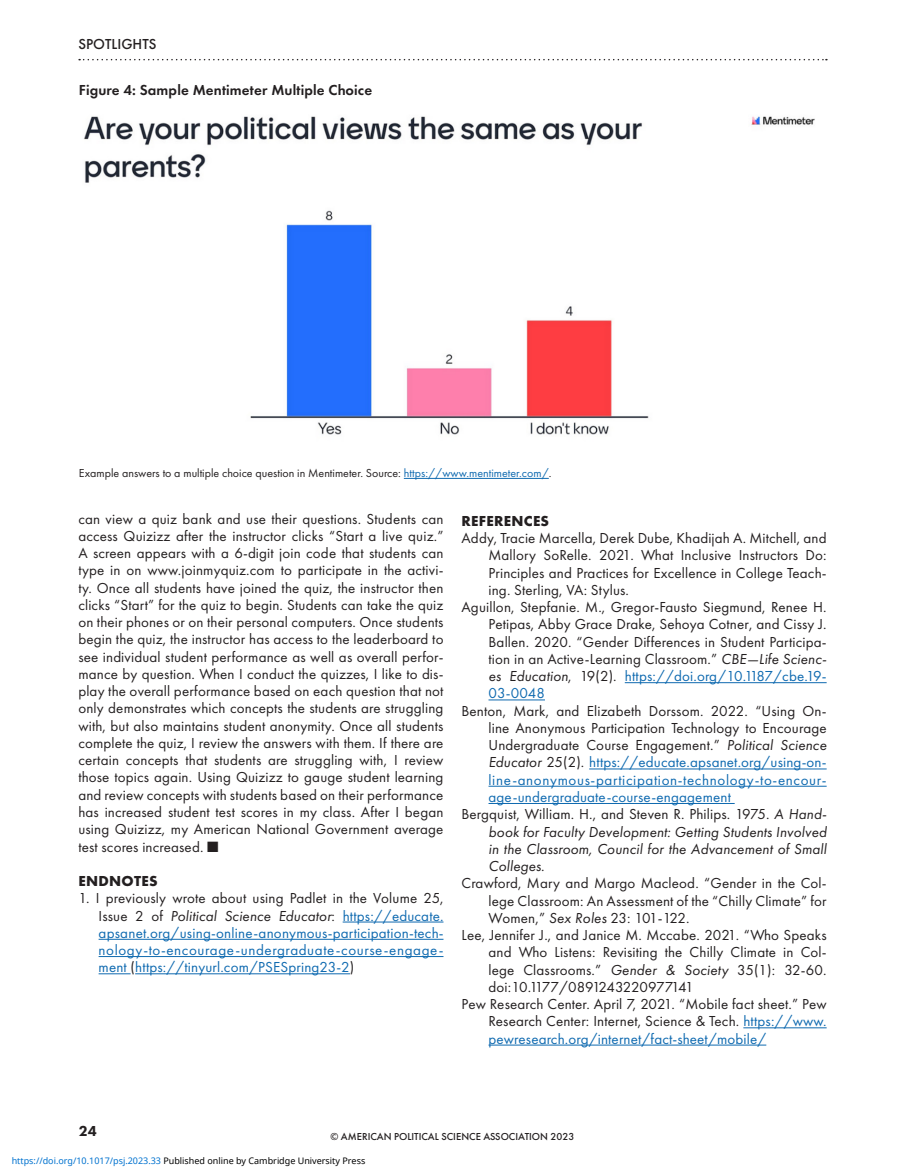
<style>
.page{position:relative;width:905px;height:1175px;background:#fff}
.page>*{position:absolute;margin:0;border:0;box-sizing:border-box;transform-origin:0 0}
.t1{font:15px/17.2px "Futura PT";letter-spacing:.01em;color:#231f20;text-align:justify}
.t2{font:15px/17.2px "Futura PT";letter-spacing:.01em;color:#0f6ab0;text-align:justify}
.t3{font:italic 15px/17.2px "Futura PT";letter-spacing:.01em;color:#231f20;text-align:justify}
.t4{font:600 15px "Futura PT";letter-spacing:.01em;color:#231f20}
.Byline_Black{font:700 15px "Futura PT";letter-spacing:.02em;color:#231f20}
.t5{font:500 15px "Futura PT";color:#231f20}
.t6{font:800 15px "Futura PT";color:#231f20}
.No_Indent{font:12px "Futura PT";color:#231f20}
.t7{font:500 10.5px "Futura PT";color:#231f20}
.t8{font:9px "Noto Sans";color:#000}
.s1{color:#0f6ab0}
.s2{color:#231f20}
.s3{font-style:italic;color:#231f20}
.s4{font-style:italic}
.s5{font-style:normal}
.s6{color:#0172cf}
</style>
<div class="page">
<svg style="left:79px;top:59px;width:747px;height:1px"></svg>
<hr style="left:342px;top:921px;width:101px;height:1px;background:#0f6ab0">
<hr style="left:99px;top:939px;width:344px;height:1px;background:#0f6ab0">
<hr style="left:99px;top:956px;width:344px;height:1px;background:#0f6ab0">
<hr style="left:99px;top:973px;width:32px;height:1px;background:#0f6ab0">
<hr style="left:135px;top:973px;width:215px;height:1px;background:#0f6ab0">
<img style="left:84px;top:116px;width:731px;height:319px">
<hr style="left:624px;top:682px;width:202px;height:1px;background:#0f6ab0">
<hr style="left:488px;top:699px;width:57px;height:1px;background:#0f6ab0">
<hr style="left:589px;top:768px;width:237px;height:1px;background:#0f6ab0">
<hr style="left:488px;top:786px;width:338px;height:1px;background:#0f6ab0">
<hr style="left:488px;top:803px;width:246px;height:1px;background:#0f6ab0">
<hr style="left:743px;top:1027px;width:83px;height:1px;background:#0f6ab0">
<hr style="left:488px;top:1044px;width:278px;height:1px;background:#0f6ab0">
<hr style="left:404px;top:478px;width:145px;height:1px;background:#0f6ab0">
<p class="t5" style="left:78px;top:35px;width:80px">SPOTLIGHTS</p>
<p class="t4" style="left:79px;top:80px;width:295px">Figure 4: Sample Mentimeter Multiple Choice</p>
<p class="No_Indent" style="left:79px;top:466px;width:474px">Example answers to a multiple choice question in Mentimeter. Source: <span class="s1">https://www.mentimeter.com/</span>.</p>
<p class="t1" style="left:78px;top:510px;width:367px">can view a quiz bank and use their questions. Students can access Quizizz after the instructor clicks “Start a live quiz.” A screen appears with a 6-digit join code that students can type in on www.joinmyquiz.com to participate in the activi&shy;ty. Once all students have joined the quiz, the instructor then clicks “Start” for the quiz to begin. Students can take the quiz on their phones or on their personal computers. Once students begin the quiz, the instructor has access to the leaderboard to see individual student performance as well as overall perfor&shy;mance by question. When I conduct the quizzes, I like to dis&shy;play the overall performance based on each question that not only demonstrates which concepts the students are struggling with, but also maintains student anonymity. Once all students complete the quiz, I review the answers with them. If there are certain concepts that students are struggling with, I review those topics again. Using Quizizz to gauge student learning and review concepts with students based on their performance has increased student test scores in my class. After I began using Quizizz, my American National Government average test scores increased. ■</p>
<p class="Byline_Black" style="left:78px;top:871px;width:81px">ENDNOTES</p>
<p class="t2" style="left:99px;top:889px;width:346px;text-indent:-20px"><span class="s2">1. I previously wrote about using Padlet in the Volume 25, Issue 2 of</span> <span class="s3">Political Science Educator</span><span class="s2">:</span> https://educate. apsanet.org/using-online-anonymous-participation-tech&shy;nology-to-encourage-undergraduate-course-engage&shy;ment <span class="s2">(</span>https://tinyurl.com/PSESpring23-2<span class="s2">)</span></p>
<p class="Byline_Black" style="left:461px;top:511px;width:89px">REFERENCES</p>
<p class="t1" style="left:488px;top:529px;width:339px;text-indent:-27px">Addy, Tracie Marcella, Derek Dube, Khadijah A. Mitchell, and Mallory SoRelle. 2021. What Inclusive Instructors Do:<br>Principles and Practices for Excellence in College Teach&shy;ing. Sterling, VA: Stylus.</p>
<p class="t1" style="left:488px;top:598px;width:339px;text-indent:-27px">Aguillon, Stepfanie. M., Gregor-Fausto Siegmund, Renee H.<br>Petipas, Abby Grace Drake, Sehoya Cotner, and Cissy J.<br>Ballen. 2020. “Gender Differences in Student Participa&shy;tion in an Active-Learning Classroom.” <span class="s4">CBE—Life Scienc&shy;es Education</span>, 19(2). <span class="s1">https://doi.org/10.1187/cbe.19- 03-0048</span></p>
<p class="t1" style="left:488px;top:702px;width:339px;text-indent:-27px">Benton, Mark, and Elizabeth Dorssom. 2022. “Using On&shy;line Anonymous Participation Technology to Encourage Undergraduate Course Engagement.” <span class="s4">Political Science Educator</span> 25(2). <span class="s1">https://educate.apsanet.org/using-on&shy;line-anonymous-participation-technology-to-encour&shy;age-undergraduate-course-engagement</span></p>
<p class="t3" style="left:488px;top:805px;width:339px;text-indent:-27px"><span class="s5">Bergquist, William. H., and Steven R. Philips. 1975.</span> A Hand&shy;book for Faculty Development: Getting Students Involved in the Classroom, Council for the Advancement of Small Colleges.</p>
<p class="t1" style="left:488px;top:874px;width:339px;text-indent:-27px">Crawford, Mary and Margo Macleod. “Gender in the Col&shy;lege Classroom: An Assessment of the “Chilly Climate” for Women,” <span class="s4">Sex Roles</span> 23: 101-122.</p>
<p class="t1" style="left:488px;top:926px;width:339px;text-indent:-27px">Lee, Jennifer J., and Janice M. Mccabe. 2021. “Who Speaks and Who Listens: Revisiting the Chilly Climate in Col&shy;lege Classrooms.” <span class="s4">Gender &amp; Society</span> 35(1): 32-60. doi:10.1177/0891243220977141</p>
<p class="t1" style="left:488px;top:995px;width:339px;text-indent:-27px">Pew Research Center. April 7, 2021. “Mobile fact sheet.” Pew Research Center: Internet, Science &amp; Tech. <span class="s1">https://www. pewresearch.org/internet/fact-sheet/mobile/</span></p>
<p class="t6" style="left:79px;top:1121px;width:19px">24</p>
<p class="t7" style="left:330px;top:1130px;width:245px">© AMERICAN POLITICAL SCIENCE ASSOCIATION 2023</p>
<p class="t8" style="left:12px;top:1154px;width:355px"><span class="s6">https://doi.org/10.1017/psj.2023.33</span> Published online by Cambridge University Press</p>
</div>
